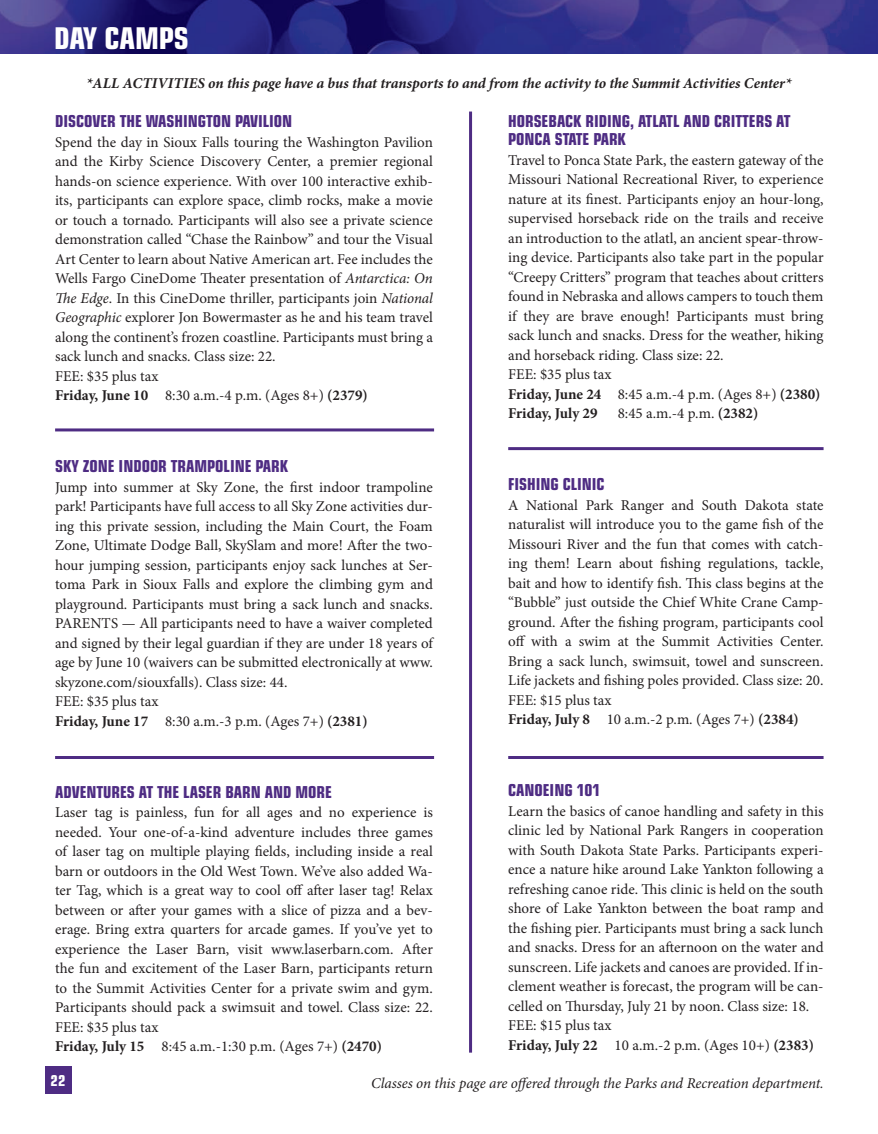
<style>
.page{position:relative;width:878px;height:1134px;background:#fff}
.page>*{position:absolute;margin:0;border:0;box-sizing:border-box;transform-origin:0 0}
.t1{font:700 condensed 30px "Eurostile";color:#fff}
.Page_Header_Headline{font:700 condensed 16.5px/18px "Eurostile";color:#4e2c83}
._2016_plain_text_for{font:15px/19.5px "Minion Pro";color:#231f20;text-align:justify}
._2016_plain_text_for-2{font:italic 700 15px "Minion Pro";letter-spacing:-.005em;color:#231f20}
.t2{font:italic 15px "Minion Pro";letter-spacing:-.01em;color:#231f20}
.Body_Text{font:15px "Minion Pro";letter-spacing:-.005em;color:#231f20}
.t3{font:700 condensed 15px "Eurostile";color:#fff}
.s1{font-weight:700}
.s2{font-style:italic}
</style>
<div class="page">
<img style="left:0;top:0;width:878px;height:54px">
<div style="left:45px;top:1066px;width:26px;height:28px;background:#4e2c83"></div>
<hr style="left:469px;top:112px;width:3px;height:941px;background:#4e2c83">
<hr style="left:55px;top:756px;width:379px;height:3px;background:#4e2c83">
<hr style="left:508px;top:756px;width:315px;height:3px;background:#4e2c83">
<hr style="left:55px;top:428px;width:379px;height:3px;background:#4e2c83">
<hr style="left:508px;top:447px;width:315px;height:3px;background:#4e2c83">
<p class="t1" style="left:54px;top:20px;width:136px">DAY CAMPS</p>
<p class="_2016_plain_text_for-2" style="left:86px;top:72px;width:706px">*ALL ACTIVITIES on this page have a bus that transports to and from the activity to the Summit Activities Center*</p>
<p class="Page_Header_Headline" style="left:508px;top:112px;width:284px">HORSEBACK RIDING, ATLATL AND CRITTERS AT<br>PONCA STATE PARK</p>
<p class="_2016_plain_text_for" style="left:508px;top:151px;width:317px">Travel to Ponca State Park, the eastern gateway of the Missouri National Recreational River, to experience nature at its finest. Participants enjoy an hour-long, supervised horseback ride on the trails and receive an introduction to the atlatl, an ancient spear-throw&shy;ing device. Participants also take part in the popular “Creepy Critters” program that teaches about critters found in Nebraska and allows campers to touch them if they are brave enough! Participants must bring sack lunch and snacks. Dress for the weather, hiking and horseback riding. Class size: 22.</p>
<p class="_2016_plain_text_for" style="left:508px;top:365px;width:314px;text-align:left">FEE: $35 plus tax<br><span class="s1">Friday, June 24</span> 8:45 a.m.-4 p.m. (Ages 8+) <span class="s1">(2380)<br>Friday, July 29</span></p>
<p class="Page_Header_Headline" style="left:55px;top:112px;width:239px">DISCOVER THE WASHINGTON PAVILION</p>
<p class="_2016_plain_text_for" style="left:55px;top:133px;width:379px">Spend the day in Sioux Falls touring the Washington Pavilion and the Kirby Science Discovery Center, a premier regional hands-on science experience. With over 100 interactive exhib&shy;its, participants can explore space, climb rocks, make a movie or touch a tornado. Participants will also see a private science demonstration called “Chase the Rainbow” and tour the Visual Art Center to learn about Native American art. Fee includes the Wells Fargo CineDome Theater presentation of <span class="s2">Antarctica: On The Edge</span>. In this CineDome thriller, participants join <span class="s2">National Geographic</span> explorer Jon Bowermaster as he and his team travel along the continent’s frozen coastline. Participants must bring a sack lunch and snacks. Class size: 22.</p>
<p class="_2016_plain_text_for" style="left:55px;top:367px;width:105px">FEE: $35 plus tax</p>
<p class="Body_Text" style="left:55px;top:386px;width:314px"><span class="s1">Friday, June 10</span> 8:30 a.m.-4 p.m. (Ages 8+) <span class="s1">(2379)</span></p>
<p class="_2016_plain_text_for" style="left:617px;top:404px;width:142px">8:45 a.m.-4 p.m. <span class="s1">(2382)</span></p>
<p class="Page_Header_Headline" style="left:55px;top:457px;width:234px">SKY ZONE INDOOR TRAMPOLINE PARK</p>
<p class="_2016_plain_text_for" style="left:55px;top:478px;width:379px">Jump into summer at Sky Zone, the first indoor trampoline park! Participants have full access to all Sky Zone activities dur&shy;ing this private session, including the Main Court, the Foam Zone, Ultimate Dodge Ball, SkySlam and more! After the two&shy;hour jumping session, participants enjoy sack lunches at Ser&shy;toma Park in Sioux Falls and explore the climbing gym and playground. Participants must bring a sack lunch and snacks.<br>PARENTS — All participants need to have a waiver completed and signed by their legal guardian if they are under 18 years of age by June 10 (waivers can be submitted electronically at www. skyzone.com/siouxfalls). Class size: 44.</p>
<p class="_2016_plain_text_for" style="left:55px;top:692px;width:105px">FEE: $35 plus tax</p>
<p class="_2016_plain_text_for" style="left:55px;top:712px;width:314px"><span class="s1">Friday, June 17</span> 8:30 a.m.-3 p.m. (Ages 7+) <span class="s1">(2381)</span></p>
<p class="Page_Header_Headline" style="left:508px;top:475px;width:98px">FISHING CLINIC</p>
<p class="_2016_plain_text_for" style="left:508px;top:496px;width:317px">A National Park Ranger and South Dakota state naturalist will introduce you to the game fish of the Missouri River and the fun that comes with catch&shy;ing them! Learn about fishing regulations, tackle, bait and how to identify fish. This class begins at the “Bubble” just outside the Chief White Crane Camp&shy;ground. After the fishing program, participants cool off with a swim at the Summit Activities Center.<br>Bring a sack lunch, swimsuit, towel and sunscreen.<br>Life jackets and fishing poles provided. Class size: 20.</p>
<p class="_2016_plain_text_for" style="left:508px;top:691px;width:105px">FEE: $15 plus tax</p>
<p class="_2016_plain_text_for" style="left:508px;top:710px;width:292px"><span class="s1">Friday, July 8</span> 10 a.m.-2 p.m. (Ages 7+) <span class="s1">(2384)</span></p>
<p class="Page_Header_Headline" style="left:508px;top:781px;width:94px">CANOEING 101</p>
<p class="_2016_plain_text_for" style="left:508px;top:802px;width:317px">Learn the basics of canoe handling and safety in this clinic led by National Park Rangers in cooperation with South Dakota State Parks. Participants experi&shy;ence a nature hike around Lake Yankton following a refreshing canoe ride. This clinic is held on the south shore of Lake Yankton between the boat ramp and the fishing pier. Participants must bring a sack lunch and snacks. Dress for an afternoon on the water and sunscreen. Life jackets and canoes are provided. If in&shy;clement weather is forecast, the program will be can&shy;celled on Thursday, July 21 by noon. Class size: 18.</p>
<p class="_2016_plain_text_for" style="left:508px;top:1016px;width:105px">FEE: $15 plus tax</p>
<p class="_2016_plain_text_for" style="left:508px;top:1036px;width:307px"><span class="s1">Friday, July 22</span> 10 a.m.-2 p.m. (Ages 10+) <span class="s1">(2383)</span></p>
<p class="t2" style="left:371px;top:1073px;width:454px">Classes on this page are offered through the Parks and Recreation department.</p>
<p class="Page_Header_Headline" style="left:55px;top:783px;width:278px">ADVENTURES AT THE LASER BARN AND MORE</p>
<p class="_2016_plain_text_for" style="left:55px;top:803px;width:379px">Laser tag is painless, fun for all ages and no experience is needed. Your one-of-a-kind adventure includes three games of laser tag on multiple playing fields, including inside a real barn or outdoors in the Old West Town. We’ve also added Wa&shy;ter Tag, which is a great way to cool off after laser tag! Relax between or after your games with a slice of pizza and a bev&shy;erage. Bring extra quarters for arcade games. If you’ve yet to experience the Laser Barn, visit www.laserbarn.com. After the fun and excitement of the Laser Barn, participants return to the Summit Activities Center for a private swim and gym.<br>Participants should pack a swimsuit and towel. Class size: 22.<br>FEE: $35 plus tax</p>
<p class="_2016_plain_text_for" style="left:55px;top:1037px;width:328px"><span class="s1">Friday, July 15</span> 8:45 a.m.-1:30 p.m. (Ages 7+) <span class="s1">(2470)</span></p>
<p class="t3" style="left:51px;top:1071px;width:16px">22</p>
</div>
